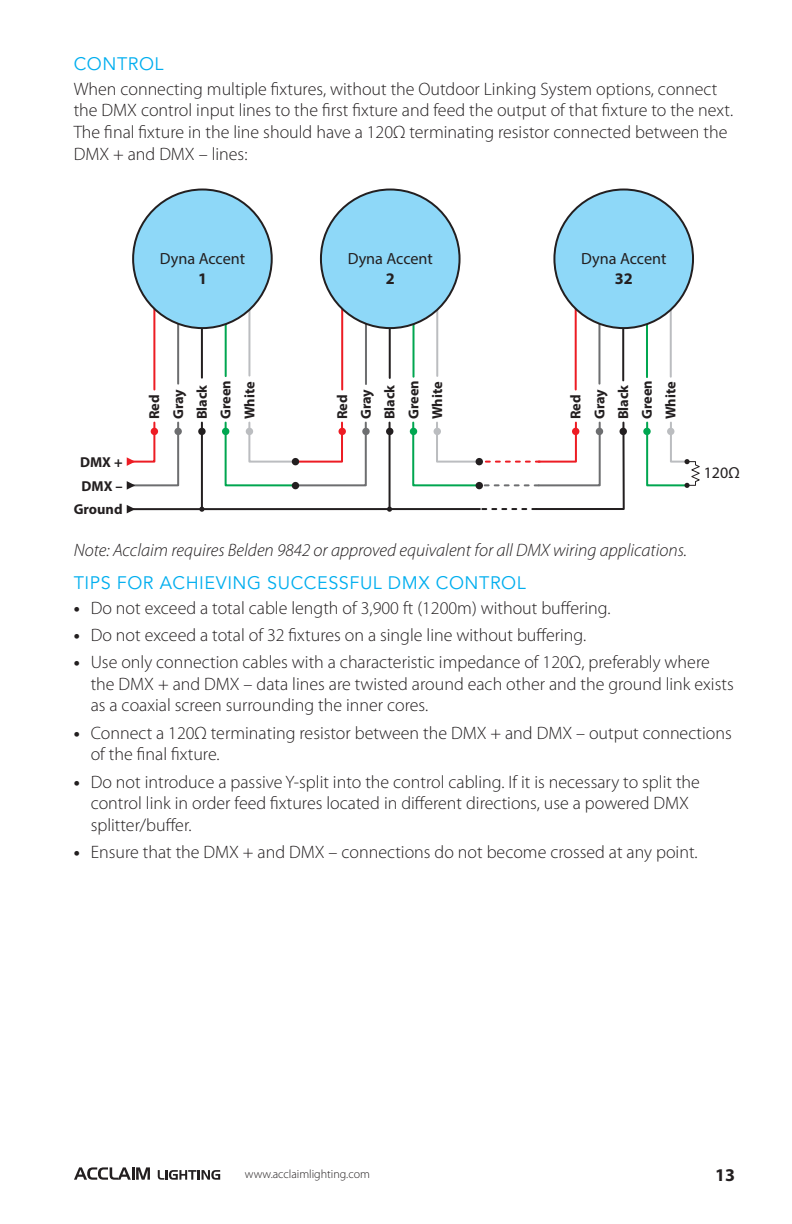
<style>
.page{position:relative;width:792px;height:1224px;background:#fff}
.page>*{position:absolute;margin:0;border:0;box-sizing:border-box;transform-origin:0 0}
.UL1{font:300 18px/21.6px "Myriad Pro";color:#231f20}
.Body{font:300 18px/21.6px "Myriad Pro";color:#231f20}
.Body-2{font:italic 300 18px "Myriad Pro";color:#231f20}
.Head_3{font:18px "Avenir";letter-spacing:.03em;color:#00aeef}
.t1{font:700 18px "Myriad Pro";color:#231f20}
.t2{font:16.2px/20px "Myriad Pro";letter-spacing:-.005em;color:#231f20;text-align:center}
.t3{font:16px "Myriad Pro";color:#231f20}
.t4{font:700 14.4px/23.8px "Myriad Pro";color:#231f20;text-align:center}
.t5{font:300 12px "Myriad Pro";color:#231f20}
.s1{font-weight:700}
</style>
<div class="page">
<svg style="left:74px;top:1167px;width:76px;height:13px"></svg>
<svg style="left:158px;top:1170px;width:62px;height:10px"></svg>
<svg style="left:626px;top:312px;width:58px;height:175px"></svg>
<hr style="left:130px;top:508px;width:350px;height:2px;background:#231f20">
<svg style="left:200px;top:303px;width:426px;height:208px"></svg>
<hr style="left:177px;top:307px;width:2px;height:77px;background:#6d6e70">
<hr style="left:365px;top:307px;width:2px;height:77px;background:#6d6e70">
<hr style="left:598px;top:307px;width:2px;height:77px;background:#6d6e70">
<hr style="left:153px;top:297px;width:2px;height:93px;background:#ed1c24">
<hr style="left:341px;top:297px;width:2px;height:93px;background:#ed1c24">
<hr style="left:575px;top:297px;width:2px;height:93px;background:#ed1c24">
<div style="left:133px;top:190px;width:139px;height:138px;background:#8ed8f8;border-radius:50%"></div>
<div style="left:321px;top:190px;width:139px;height:138px;background:#8ed8f8;border-radius:50%"></div>
<div style="left:554px;top:190px;width:139px;height:138px;background:#8ed8f8;border-radius:50%"></div>
<svg style="left:127px;top:421px;width:475px;height:69px"></svg>
<svg style="left:127px;top:505px;width:8px;height:8px"></svg>
<div style="left:198px;top:428px;width:8px;height:7px;background:#231f20;border-radius:50%"></div>
<div style="left:246px;top:428px;width:7px;height:7px;background:#bbbdc0;border-radius:50%"></div>
<div style="left:434px;top:428px;width:7px;height:7px;background:#bbbdc0;border-radius:50%"></div>
<svg style="left:684px;top:459px;width:16px;height:29px"></svg>
<div style="left:174px;top:428px;width:8px;height:7px;background:#6d6e70;border-radius:50%"></div>
<div style="left:292px;top:458px;width:7px;height:7px;background:#231f20;border-radius:50%"></div>
<div style="left:476px;top:458px;width:7px;height:7px;background:#231f20;border-radius:50%"></div>
<div style="left:292px;top:482px;width:7px;height:7px;background:#231f20;border-radius:50%"></div>
<div style="left:476px;top:482px;width:7px;height:7px;background:#231f20;border-radius:50%"></div>
<div style="left:410px;top:428px;width:7px;height:7px;background:#00a650;border-radius:50%"></div>
<div style="left:620px;top:428px;width:7px;height:7px;background:#231f20;border-radius:50%"></div>
<div style="left:596px;top:428px;width:7px;height:7px;background:#6d6e70;border-radius:50%"></div>
<div style="left:643px;top:428px;width:8px;height:7px;background:#00a650;border-radius:50%"></div>
<div style="left:667px;top:428px;width:7px;height:7px;background:#bbbdc0;border-radius:50%"></div>
<p class="Head_3" style="left:74px;top:54px;width:91px">CONTROL</p>
<p class="Body" style="left:74px;top:78px;width:661px">When connecting multiple fixtures, without the Outdoor Linking System options, connect the DMX control input lines to the first fixture and feed the output of that fixture to the next.<br>The final fixture in the line should have a 120Ω terminating resistor connected between the DMX + and DMX – lines:</p>
<p class="t2" style="left:160px;top:250px;width:87px">Dyna Accent<br><span class="s1">1</span></p>
<p class="t2" style="left:348px;top:250px;width:87px">Dyna Accent<br><span class="s1">2</span></p>
<p class="t2" style="left:581px;top:250px;width:87px">Dyna Accent<br><span class="s1">32</span></p>
<p class="t4" style="left:74px;top:451px;width:50px">DMX +<br>DMX –<br>Ground</p>
<p class="t4" style="left:191px;top:419px;width:40px;text-align:left;rotate:-90deg">Black<br>Green</p>
<p class="t4" style="left:379px;top:419px;width:36px;rotate:-90deg">Black</p>
<p class="t4" style="left:613px;top:419px;width:36px;rotate:-90deg">Black</p>
<p class="t4" style="left:403px;top:419px;width:40px;rotate:-90deg">Green</p>
<p class="t4" style="left:636px;top:419px;width:40px;rotate:-90deg">Green</p>
<p class="t4" style="left:239px;top:419px;width:39px;rotate:-90deg">White</p>
<p class="t4" style="left:427px;top:419px;width:39px;rotate:-90deg">White</p>
<p class="t4" style="left:660px;top:419px;width:39px;rotate:-90deg">White</p>
<p class="t4" style="left:168px;top:419px;width:32px;rotate:-90deg">Gray</p>
<p class="t4" style="left:355px;top:419px;width:32px;rotate:-90deg">Gray</p>
<p class="t4" style="left:589px;top:419px;width:32px;rotate:-90deg">Gray</p>
<p class="t4" style="left:144px;top:419px;width:26px;rotate:-90deg">Red</p>
<p class="t4" style="left:332px;top:419px;width:26px;rotate:-90deg">Red</p>
<p class="t4" style="left:565px;top:419px;width:26px;rotate:-90deg">Red</p>
<p class="t3" style="left:704px;top:467px;width:37px">120Ω</p>
<p class="Body-2" style="left:74px;top:541px;width:615px">Note: Acclaim requires Belden 9842 or approved equivalent for all DMX wiring applications.</p>
<p class="Head_3" style="left:74px;top:573px;width:454px">TIPS FOR ACHIEVING SUCCESSFUL DMX CONTROL</p>
<p class="UL1" style="left:74px;top:597px;width:538px"><span class="s1">•</span> Do not exceed a total cable length of 3,900 ft (1200m) without buffering.</p>
<p class="UL1" style="left:74px;top:624px;width:514px"><span class="s1">•</span> Do not exceed a total of 32 fixtures on a single line without buffering.</p>
<p class="UL1" style="left:91px;top:652px;width:645px;text-indent:-17px"><span class="s1">•</span> Use only connection cables with a characteristic impedance of 120Ω, preferably where the DMX + and DMX – data lines are twisted around each other and the ground link exists as a coaxial screen surrounding the inner cores.</p>
<p class="UL1" style="left:91px;top:722px;width:643px;text-indent:-17px"><span class="s1">•</span> Connect a 120Ω terminating resistor between the DMX + and DMX – output connections of the final fixture.</p>
<p class="UL1" style="left:91px;top:771px;width:611px;text-indent:-17px"><span class="s1">•</span> Do not introduce a passive Y-split into the control cabling. If it is necessary to split the control link in order feed fixtures located in different directions, use a powered DMX splitter/buffer.</p>
<p class="UL1" style="left:74px;top:842px;width:626px"><span class="s1">•</span> Ensure that the DMX + and DMX – connections do not become crossed at any point.</p>
<p class="t5" style="left:245px;top:1167px;width:127px">www.acclaimlighting.com</p>
<p class="t1" style="left:715px;top:1163px;width:21px">13</p>
</div>
